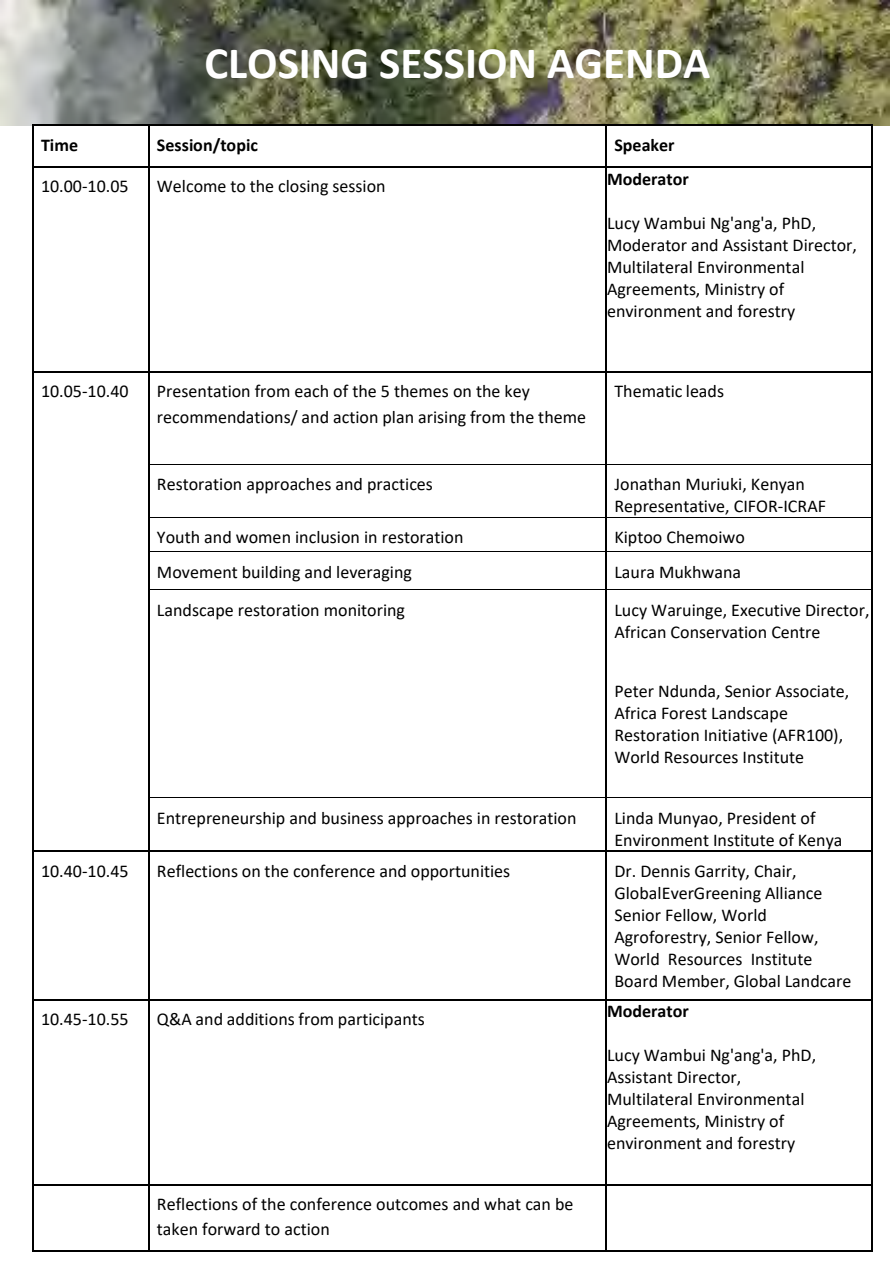
<style>
.page{position:relative;width:893px;height:1263px;background:#fff}
.page>*{position:absolute;margin:0;border:0;box-sizing:border-box;transform-origin:0 0}
.t1{font:700 45px "Calibri";color:#fff}
.t2{font:18px/21.9px "Calibri";color:#000}
.t3{font:700 18px "Calibri";color:#000}
</style>
<div class="page">
<img style="left:0;top:0;width:889px;height:125px">
<hr style="left:34px;top:124px;width:114px;height:2px;background:#000">
<hr style="left:149px;top:124px;width:456px;height:2px;background:#000">
<hr style="left:607px;top:124px;width:264px;height:2px;background:#000">
<hr style="left:32px;top:126px;width:2px;height:40px;background:#000">
<hr style="left:148px;top:126px;width:1px;height:40px;background:#000">
<hr style="left:605px;top:126px;width:2px;height:40px;background:#000">
<hr style="left:871px;top:126px;width:2px;height:40px;background:#000">
<hr style="left:34px;top:166px;width:114px;height:2px;background:#000">
<hr style="left:149px;top:166px;width:456px;height:2px;background:#000">
<hr style="left:607px;top:166px;width:264px;height:2px;background:#000">
<hr style="left:32px;top:168px;width:2px;height:203px;background:#000">
<hr style="left:148px;top:168px;width:1px;height:203px;background:#000">
<hr style="left:605px;top:168px;width:2px;height:203px;background:#000">
<hr style="left:871px;top:168px;width:2px;height:203px;background:#000">
<hr style="left:34px;top:371px;width:114px;height:2px;background:#000">
<hr style="left:149px;top:371px;width:456px;height:2px;background:#000">
<hr style="left:607px;top:371px;width:264px;height:2px;background:#000">
<hr style="left:32px;top:373px;width:2px;height:91px;background:#000">
<hr style="left:148px;top:373px;width:1px;height:91px;background:#000">
<hr style="left:605px;top:373px;width:2px;height:91px;background:#000">
<hr style="left:871px;top:373px;width:2px;height:91px;background:#000">
<hr style="left:149px;top:464px;width:456px;height:1px;background:#000">
<hr style="left:607px;top:464px;width:264px;height:1px;background:#000">
<hr style="left:32px;top:465px;width:2px;height:52px;background:#000">
<hr style="left:148px;top:465px;width:1px;height:52px;background:#000">
<hr style="left:605px;top:465px;width:2px;height:52px;background:#000">
<hr style="left:871px;top:465px;width:2px;height:52px;background:#000">
<hr style="left:149px;top:517px;width:456px;height:1px;background:#000">
<hr style="left:607px;top:517px;width:264px;height:1px;background:#000">
<hr style="left:32px;top:518px;width:2px;height:33px;background:#000">
<hr style="left:148px;top:518px;width:1px;height:33px;background:#000">
<hr style="left:605px;top:518px;width:2px;height:33px;background:#000">
<hr style="left:871px;top:518px;width:2px;height:33px;background:#000">
<hr style="left:149px;top:551px;width:456px;height:1px;background:#000">
<hr style="left:607px;top:551px;width:264px;height:1px;background:#000">
<hr style="left:32px;top:553px;width:2px;height:37px;background:#000">
<hr style="left:148px;top:553px;width:1px;height:37px;background:#000">
<hr style="left:605px;top:553px;width:2px;height:37px;background:#000">
<hr style="left:871px;top:553px;width:2px;height:37px;background:#000">
<hr style="left:149px;top:590px;width:456px;height:1px;background:#000">
<hr style="left:607px;top:590px;width:264px;height:1px;background:#000">
<hr style="left:32px;top:591px;width:2px;height:206px;background:#000">
<hr style="left:148px;top:591px;width:1px;height:206px;background:#000">
<hr style="left:605px;top:591px;width:2px;height:206px;background:#000">
<hr style="left:871px;top:591px;width:2px;height:206px;background:#000">
<hr style="left:149px;top:797px;width:456px;height:1px;background:#000">
<hr style="left:607px;top:797px;width:264px;height:1px;background:#000">
<hr style="left:32px;top:799px;width:2px;height:51px;background:#000">
<hr style="left:148px;top:799px;width:1px;height:51px;background:#000">
<hr style="left:605px;top:799px;width:2px;height:51px;background:#000">
<hr style="left:871px;top:799px;width:2px;height:51px;background:#000">
<hr style="left:34px;top:851px;width:114px;height:1px;background:#000">
<hr style="left:149px;top:851px;width:456px;height:1px;background:#000">
<hr style="left:607px;top:851px;width:264px;height:1px;background:#000">
<hr style="left:32px;top:852px;width:2px;height:147px;background:#000">
<hr style="left:148px;top:852px;width:1px;height:147px;background:#000">
<hr style="left:605px;top:852px;width:2px;height:147px;background:#000">
<hr style="left:871px;top:852px;width:2px;height:147px;background:#000">
<hr style="left:34px;top:999px;width:114px;height:1px;background:#000">
<hr style="left:149px;top:999px;width:456px;height:1px;background:#000">
<hr style="left:607px;top:999px;width:264px;height:1px;background:#000">
<hr style="left:32px;top:1000px;width:2px;height:184px;background:#000">
<hr style="left:148px;top:1000px;width:1px;height:184px;background:#000">
<hr style="left:605px;top:1000px;width:2px;height:184px;background:#000">
<hr style="left:871px;top:1000px;width:2px;height:184px;background:#000">
<hr style="left:34px;top:1184px;width:114px;height:1px;background:#000">
<hr style="left:149px;top:1184px;width:456px;height:1px;background:#000">
<hr style="left:607px;top:1184px;width:264px;height:1px;background:#000">
<hr style="left:32px;top:1185px;width:2px;height:66px;background:#000">
<hr style="left:34px;top:1251px;width:114px;height:1px;background:#000">
<hr style="left:148px;top:1185px;width:1px;height:66px;background:#000">
<hr style="left:149px;top:1251px;width:456px;height:1px;background:#000">
<hr style="left:605px;top:1185px;width:2px;height:66px;background:#000">
<hr style="left:607px;top:1251px;width:264px;height:1px;background:#000">
<hr style="left:871px;top:1185px;width:2px;height:66px;background:#000">
<p class="t1" style="left:204px;top:31px;width:507px">CLOSING SESSION AGENDA</p>
<p class="t3" style="left:41px;top:132px;width:39px">Time</p>
<p class="t3" style="left:157px;top:132px;width:102px">Session/topic</p>
<p class="t3" style="left:614px;top:132px;width:62px">Speaker</p>
<p class="t2" style="left:41px;top:175px;width:89px">10.00-10.05</p>
<p class="t2" style="left:157px;top:175px;width:230px">Welcome to the closing session</p>
<p class="t3" style="left:607px;top:166px;width:83px">Moderator</p>
<p class="t2" style="left:607px;top:211px;width:251px">Lucy Wambui Ng'ang'a, PhD,<br>Moderator and Assistant Director,</p>
<p class="t2" style="left:607px;top:255px;width:199px">Multilateral Environmental<br>Agreements, Ministry of environment and forestry</p>
<p class="t2" style="left:41px;top:380px;width:89px">10.05-10.40</p>
<p class="t2" style="left:157px;top:378px;width:430px;line-height:25.3px">Presentation from each of the 5 themes on the key recommendations/ and action plan arising from the theme</p>
<p class="t2" style="left:614px;top:380px;width:111px">Thematic leads</p>
<p class="t2" style="left:157px;top:473px;width:277px">Restoration approaches and practices</p>
<p class="t2" style="left:614px;top:473px;width:213px">Jonathan Muriuki, Kenyan<br>Representative, CIFOR-ICRAF</p>
<p class="t2" style="left:157px;top:526px;width:308px">Youth and women inclusion in restoration</p>
<p class="t2" style="left:614px;top:526px;width:132px">Kiptoo Chemoiwo</p>
<p class="t2" style="left:157px;top:560px;width:256px">Movement building and leveraging</p>
<p class="t2" style="left:614px;top:560px;width:128px">Laura Mukhwana</p>
<p class="t2" style="left:157px;top:598px;width:250px">Landscape restoration monitoring</p>
<p class="t2" style="left:614px;top:598px;width:257px">Lucy Waruinge, Executive Director,<br>African Conservation Centre</p>
<p class="t2" style="left:614px;top:680px;width:236px">Peter Ndunda, Senior Associate,<br>Africa Forest Landscape<br>Restoration Initiative (AFR100),<br>World Resources Institute</p>
<p class="t2" style="left:157px;top:806px;width:421px">Entrepreneurship and business approaches in restoration</p>
<p class="t2" style="left:614px;top:806px;width:230px">Linda Munyao, President of<br>Environment Institute of Kenya</p>
<p class="t2" style="left:41px;top:859px;width:89px">10.40-10.45</p>
<p class="t2" style="left:157px;top:859px;width:355px">Reflections on the conference and opportunities</p>
<p class="t2" style="left:614px;top:859px;width:210px">Dr. Dennis Garrity, Chair,<br>GlobalEverGreening Alliance</p>
<p class="t2" style="left:614px;top:903px;width:238px">Senior Fellow, World<br>Agroforestry, Senior Fellow,<br>World Resources Institute<br>Board Member, Global Landcare</p>
<p class="t2" style="left:41px;top:1008px;width:89px">10.45-10.55</p>
<p class="t2" style="left:157px;top:1008px;width:269px">Q&amp;A and additions from participants</p>
<p class="t3" style="left:607px;top:999px;width:83px">Moderator</p>
<p class="t2" style="left:607px;top:1044px;width:211px">Lucy Wambui Ng'ang'a, PhD,<br>Assistant Director,</p>
<p class="t2" style="left:607px;top:1088px;width:199px">Multilateral Environmental<br>Agreements, Ministry of environment and forestry</p>
<p class="t2" style="left:157px;top:1191px;width:418px;line-height:25.3px">Reflections of the conference outcomes and what can be taken forward to action</p>
</div>
